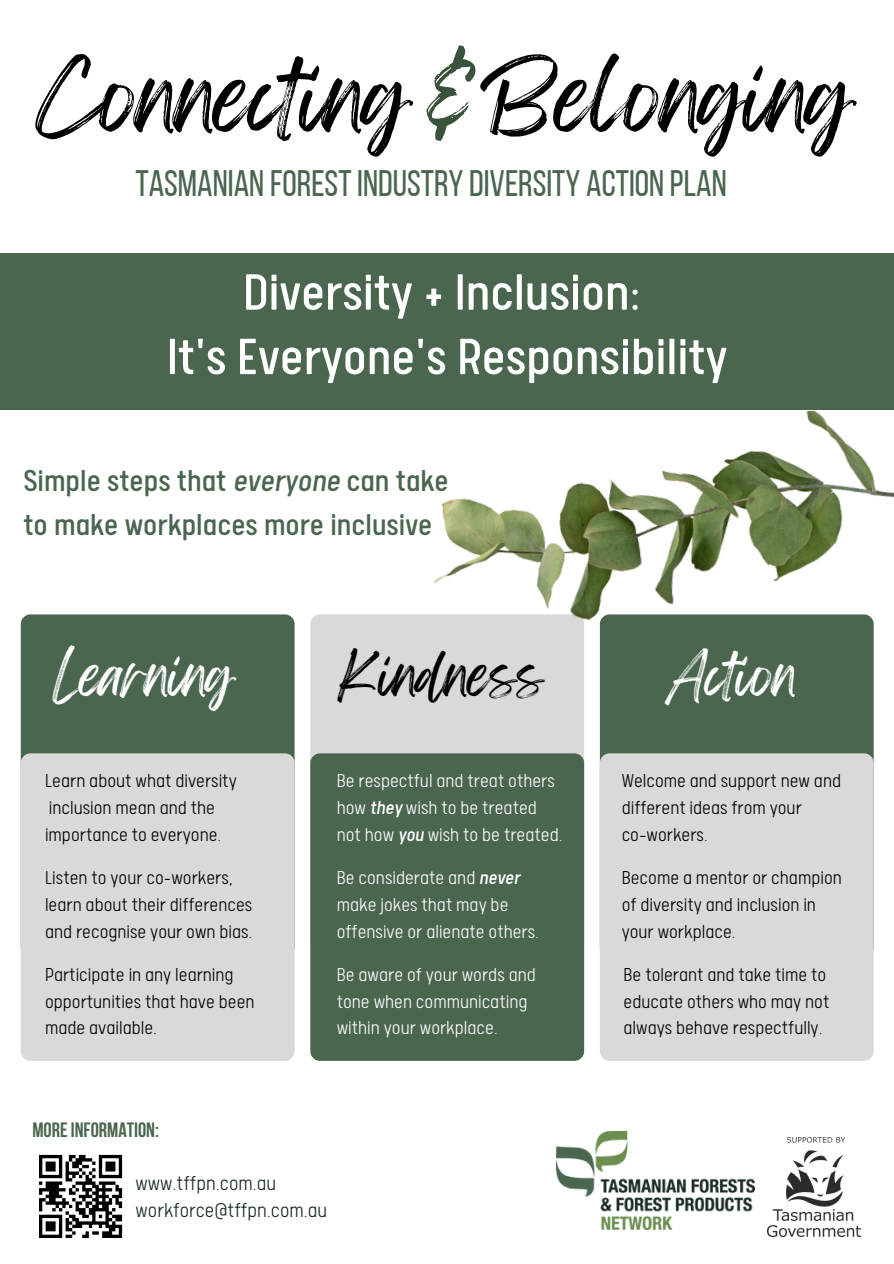
<style>
.page{position:relative;width:894px;height:1264px;background:#fff}
.page>*{position:absolute;margin:0;border:0;box-sizing:border-box;transform-origin:0 0}
.t1{font:81.9px "Feeling Passionate";color:#000}
.t2{font:57.3px/64.3px "Calps";color:#fff;text-align:center}
.t3{font:49.2px "Feeling Passionate";color:#fff}
.t4{font:49.2px "Feeling Passionate";color:#000}
.t5{font:36.75px "Bebas Neue";color:#4a664f}
.t6{font:33.9px/43.8px "Calps";color:#4a664f}
.t7{font:300 22.5px/27.6px "Calps";color:#1a2827}
.t8{font:300 21px/26.7px "Calps";color:#000}
.t9{font:300 21px/26.7px "Calps";color:#fff}
.t10{font:700 20.7px "Bebas Neue";color:#4a664f}
.s1{font-size:102.3px;color:rgb(255 255 255/.4)}
.s2{font-style:italic}
.s3{font-weight:400;font-style:italic}
</style>
<div class="page">
<div style="left:21px;top:614px;width:273px;height:342px;background:#4a664f;border-radius:10px"></div>
<div style="left:21px;top:753px;width:273px;height:307px;background:#d9d9d9;border-radius:10px"></div>
<div style="left:310px;top:614px;width:274px;height:342px;background:#d9d9d9;border-radius:10px"></div>
<div style="left:310px;top:753px;width:274px;height:307px;background:#4a664f;border-radius:10px"></div>
<div style="left:599px;top:614px;width:274px;height:342px;background:#4a664f;border-radius:10px"></div>
<div style="left:599px;top:753px;width:274px;height:307px;background:#d9d9d9;border-radius:10px"></div>
<div style="left:0;top:253px;width:893px;height:156px;background:#4a664f"></div>
<img style="left:556px;top:1131px;width:197px;height:98px">
<img style="left:767px;top:1137px;width:93px;height:99px">
<svg style="left:39px;top:1154px;width:83px;height:83px"></svg>
<hr style="left:102px;top:1234px;width:20px;height:3px;background:#000">
<img style="left:423px;top:409px;width:470px;height:223px">
<h1 class="t1" style="left:36px;top:31px;width:817px">Connecting <span class="s1">&amp;</span>Belonging</h1>
<h3 class="t5" style="left:135px;top:168px;width:592px">TASMANIAN FOREST INDUSTRY DIVERSITY ACTION PLAN</h3>
<h2 class="t2" style="left:167px;top:268px;width:562px">Diversity + Inclusion:<br>It's Everyone's Responsibility</h2>
<h3 class="t6" style="left:23px;top:463px;width:427px">Simple steps that <span class="s2">everyone</span> can take to make workplaces more inclusive</h3>
<h3 class="t3" style="left:53px;top:635px;width:182px">Learning</h3>
<h3 class="t4" style="left:339px;top:635px;width:207px">Kindness</h3>
<h3 class="t3" style="left:666px;top:635px;width:132px">Action</h3>
<p class="t8" style="left:45px;top:770px;width:193px">Learn about what diversity inclusion mean and the importance to everyone.</p>
<p class="t9" style="left:336px;top:770px;width:227px">Be respectful and treat others how <span class="s3">they</span> wish to be treated not how <span class="s3">you</span> wish to be treated.</p>
<p class="t8" style="left:621px;top:770px;width:221px">Welcome and support new and different ideas from your co-workers.</p>
<p class="t8" style="left:45px;top:867px;width:209px">Listen to your co-workers, learn about their differences and recognise your own bias.</p>
<p class="t9" style="left:336px;top:867px;width:204px">Be considerate and <span class="s3">never </span>make jokes that may be offensive or alienate others.</p>
<p class="t8" style="left:45px;top:964px;width:211px">Participate in any learning opportunities that have been made available.</p>
<p class="t9" style="left:336px;top:964px;width:200px">Be aware of your words and tone when communicating within your workplace.</p>
<p class="t10" style="left:32px;top:1121px;width:128px">MOREINFORMATION:</p>
<p class="t7" style="left:136px;top:1171px;width:193px">www.tffpn.com.au workforce@tffpn.com.au</p>
<p class="t8" style="left:621px;top:867px;width:221px">Become a mentor or champion of diversity and inclusion in your workplace.</p>
<p class="t8" style="left:623px;top:964px;width:207px">Be tolerant and take time to educate others who may not always behave respectfully.</p>
</div>
